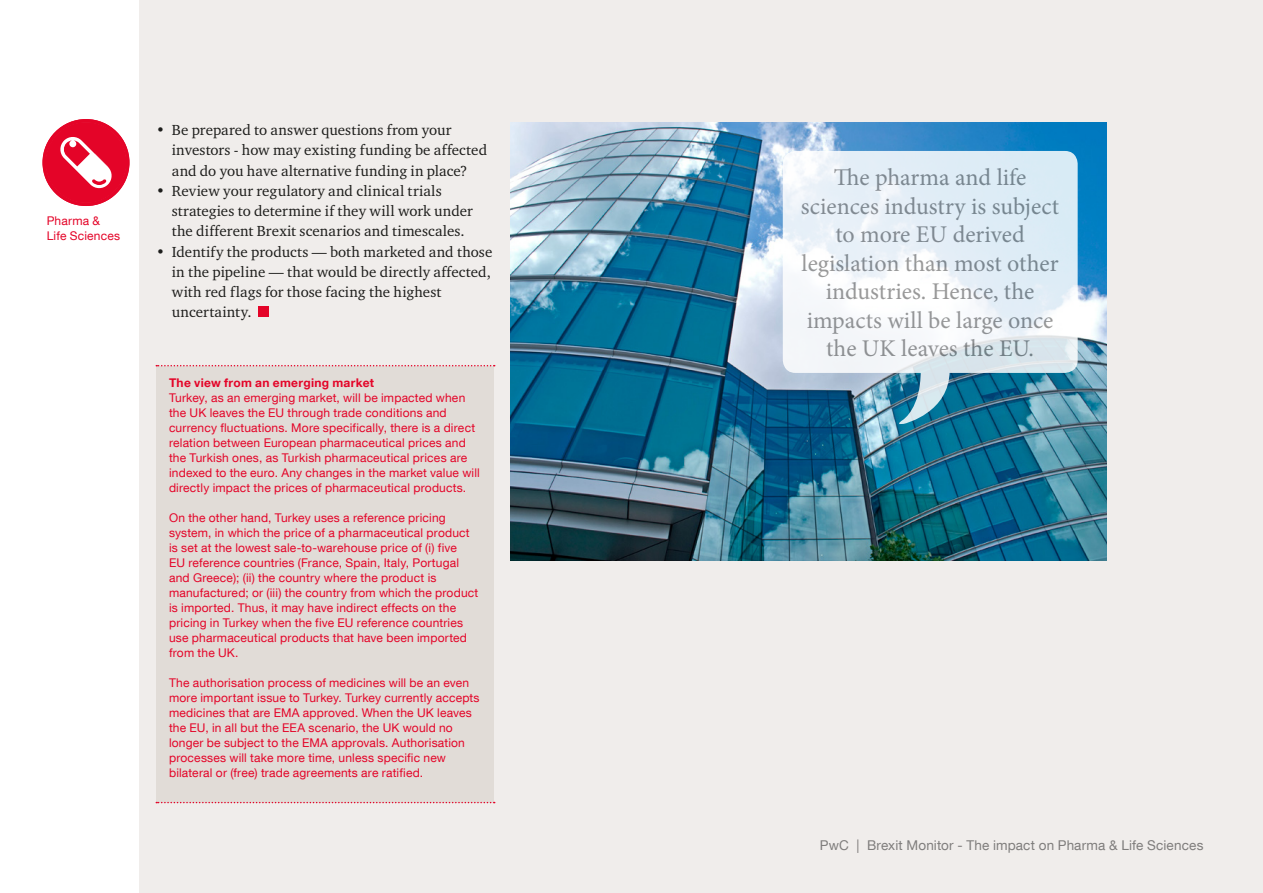
<style>
.page{position:relative;width:1263px;height:893px;background:#fff}
.page>*{position:absolute;margin:0;border:0;box-sizing:border-box;transform-origin:0 0}
.t1{font:24px/28.5px "Minion Pro";color:#878787;text-align:center}
.t2{font:15px/20.2px "Charter ITC Std";letter-spacing:.005em;color:#1d1d1b}
.t3{font:13.5px "Helvetica Neue LT Com";letter-spacing:.01em;color:#878787}
.t4{font:12px/15px "Helvetica Neue LT Com";letter-spacing:.015em;color:#e40428}
.t5{font:700 12px "Helvetica Neue LT Com";letter-spacing:.025em;color:#e40428}
</style>
<div class="page">
<div style="left:139px;top:0;width:1124px;height:893px;background:#f0edeb"></div>
<div style="left:258px;top:306px;width:11px;height:11px;background:#e40428"></div>
<div style="left:156px;top:366px;width:338px;height:436px;background:#e1dcd7"></div>
<svg style="left:156px;top:365px;width:339px;height:1px"></svg>
<svg style="left:156px;top:802px;width:339px;height:1px"></svg>
<img style="left:511px;top:122px;width:596px;height:438px">
<svg style="left:783px;top:151px;width:295px;height:222px"></svg>
<svg style="left:893px;top:371px;width:57px;height:55px;background:#64a0b8"></svg>
<svg style="left:43px;top:119px;width:86px;height:87px"></svg>
<p class="t4" style="left:47px;top:213px;width:75px">Pharma &amp;<br>Life Sciences</p>
<p class="t2" style="left:172px;top:120px;width:317px;text-indent:-16px">• Be prepared to answer questions from your investors - how may existing funding be affected and do you have alternative funding in place?</p>
<p class="t2" style="left:172px;top:180px;width:303px;text-indent:-16px">• Review your regulatory and clinical trials strategies to determine if they will work under the different Brexit scenarios and timescales.</p>
<p class="t2" style="left:172px;top:241px;width:322px;text-indent:-16px">• Identify the products — both marketed and those in the pipeline — that would be directly affected, with red flags for those facing the highest uncertainty.</p>
<p class="t5" style="left:169px;top:375px;width:206px">The view from an emerging market</p>
<p class="t4" style="left:169px;top:390px;width:312px">Turkey, as an emerging market, will be impacted when the UK leaves the EU through trade conditions and currency fluctuations. More specifically, there is a direct relation between European pharmaceutical prices and the Turkish ones, as Turkish pharmaceutical prices are indexed to the euro. Any changes in the market value will directly impact the prices of pharmaceutical products.</p>
<p class="t4" style="left:169px;top:510px;width:311px">On the other hand, Turkey uses a reference pricing system, in which the price of a pharmaceutical product is set at the lowest sale-to-warehouse price of (i) five<br>EU reference countries (France, Spain, Italy, Portugal and Greece); (ii) the country where the product is manufactured; or (iii) the country from which the product is imported. Thus, it may have indirect effects on the pricing in Turkey when the five EU reference countries use pharmaceutical products that have been imported from the UK.</p>
<p class="t4" style="left:169px;top:675px;width:312px">The authorisation process of medicines will be an even more important issue to Turkey. Turkey currently accepts medicines that are EMA approved. When the UK leaves the EU, in all but the EEA scenario, the UK would no longer be subject to the EMA approvals. Authorisation processes will take more time, unless specific new bilateral or (free) trade agreements are ratified.</p>
<h1 class="t1" style="left:801px;top:163px;width:260px">The pharma and life sciences industry is subject to more EU derived legislation than most other industries. Hence, the impacts will be large once the UK leaves the EU.</h1>
<p class="t3" style="left:820px;top:837px;width:385px">PwC | Brexit Monitor - The impact on Pharma &amp; Life Sciences</p>
</div>
